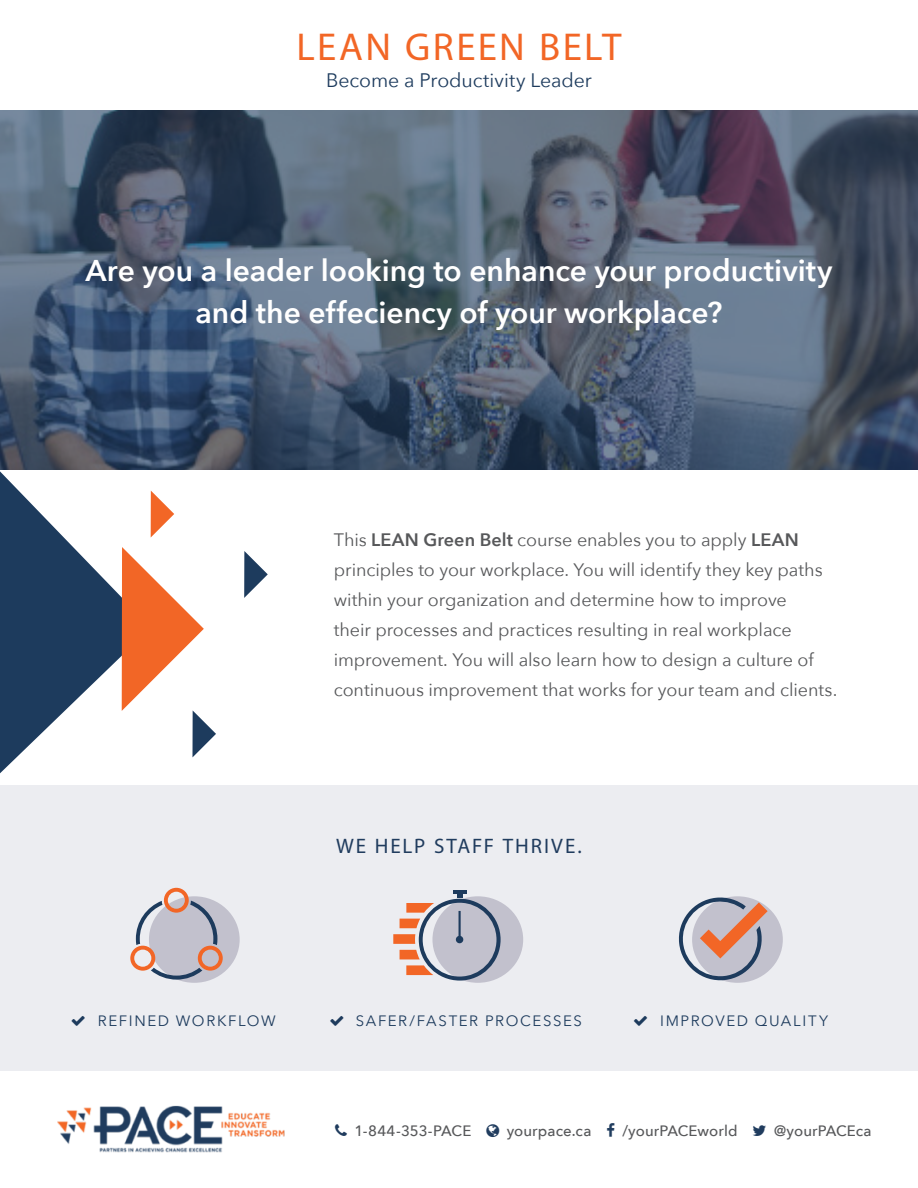
<style>
.page{position:relative;width:918px;height:1188px;background:#fff}
.page>*{position:absolute;margin:0;border:0;box-sizing:border-box;transform-origin:0 0}
.t1{font:39px "Myriad Pro";letter-spacing:.06em;color:#f26626}
.t2{font:600 30px/42px "Avenir Next";color:#fff;text-align:center}
.t3{font:21px "Myriad Pro";letter-spacing:.095em;color:#203c5e}
.t4{font:19.5px "Avenir Next";letter-spacing:-.005em;color:#1d3b5d}
.t5{font:18px/30px "Avenir Next";letter-spacing:-.005em;color:#57585a}
.t6{font:15px "Avenir Next";letter-spacing:.105em;color:#1d3b5d}
.t7{font:500 15px "Avenir Next";letter-spacing:.005em;color:#57585a}
.s1{font-weight:600}
</style>
<div class="page">
<svg style="left:0;top:110px;width:918px;height:360px;background:#4e5c71"></svg>
<div style="left:0;top:785px;width:918px;height:285px;background:#ecedf1"></div>
<div style="left:149px;top:896px;width:91px;height:87px;background:#c2c1cd;border-radius:50%"></div>
<div style="left:432px;top:896px;width:91px;height:87px;background:#c2c1cd;border-radius:50%"></div>
<div style="left:692px;top:896px;width:91px;height:87px;background:#c2c1cd;border-radius:50%"></div>
<img style="left:57px;top:1105px;width:228px;height:48px">
<svg style="left:393px;top:890px;width:108px;height:91px"></svg>
<svg style="left:678px;top:897px;width:90px;height:86px"></svg>
<svg style="left:130px;top:888px;width:93px;height:92px"></svg>
<svg style="left:244px;top:551px;width:24px;height:47px"></svg>
<svg style="left:151px;top:491px;width:23px;height:46px"></svg>
<svg style="left:0;top:471px;width:151px;height:302px;fill:#1d3b5d"></svg>
<svg style="left:122px;top:547px;width:94px;height:210px"></svg>
<p class="t1" style="left:296px;top:23px;width:327px">LEAN GREEN BELT</p>
<p class="t4" style="left:326px;top:64px;width:267px">Become a Productivity Leader</p>
<p class="t2" style="left:85px;top:249px;width:749px">Are you a leader looking to enhance your productivity and the effeciency of your workplace?</p>
<p class="t5" style="left:334px;top:524px;width:505px">This <span class="s1">LEAN Green Belt</span> course enables you to apply <span class="s1">LEAN </span>principles to your workplace. You will identify they key paths within your organization and determine how to improve<br>their processes and practices resulting in real workplace improvement. You will also learn how to design a culture of continuous improvement that works for your team and clients.</p>
<p class="t3" style="left:336px;top:833px;width:247px">WE HELP STAFF THRIVE.</p>
<p class="t6" style="left:98px;top:1008px;width:179px">REFINED WORKFLOW</p>
<p class="t6" style="left:356px;top:1008px;width:228px">SAFER/FASTER PROCESSES</p>
<p class="t6" style="left:660px;top:1008px;width:169px">IMPROVED QUALITY</p>
<p class="t7" style="left:355px;top:1118px;width:118px">1-844-353-PACE</p>
<p class="t7" style="left:507px;top:1118px;width:86px">yourpace.ca</p>
<p class="t7" style="left:623px;top:1118px;width:117px">/yourPACEworld</p>
<p class="t7" style="left:774px;top:1118px;width:99px">@yourPACEca</p>
</div>
